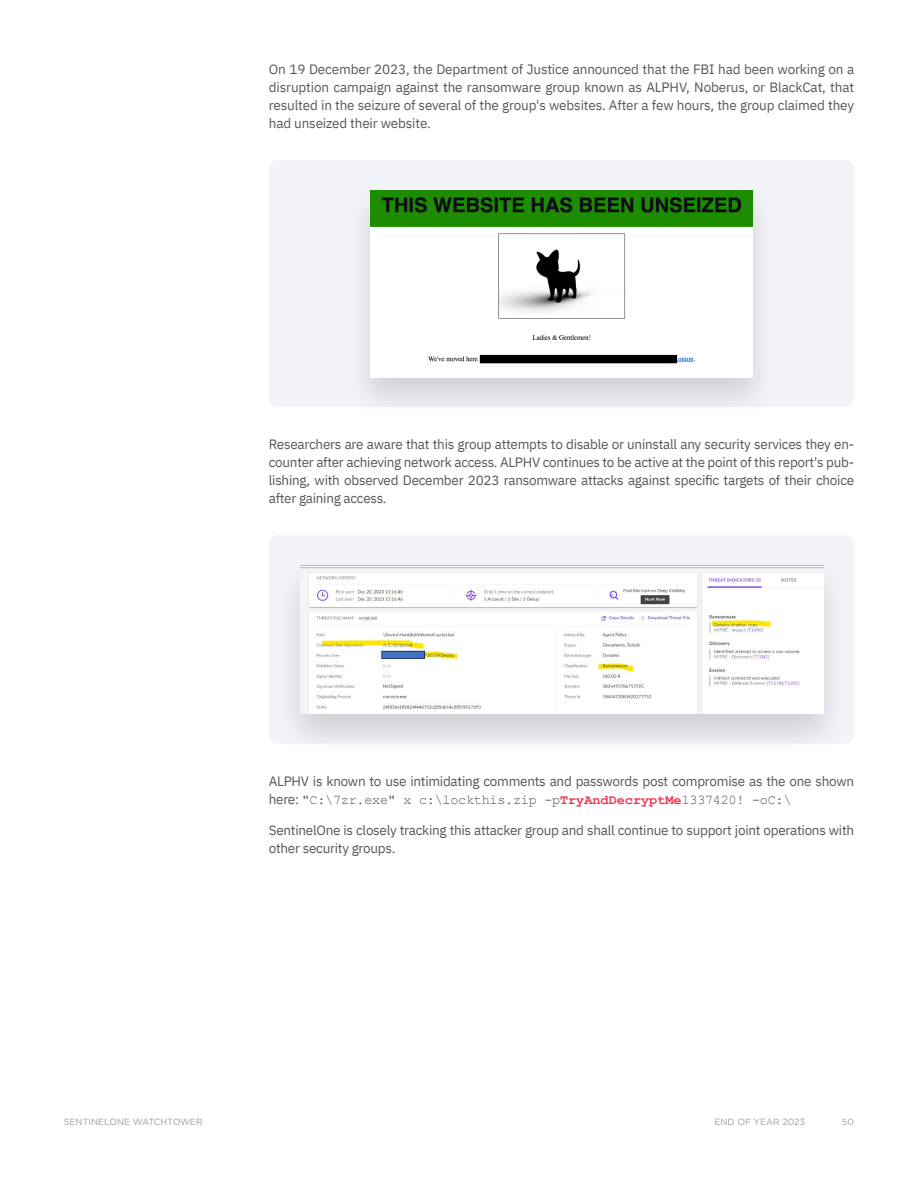
<style>
.page{position:relative;width:918px;height:1188px;background:#fff}
.page>*{position:absolute;margin:0;border:0;box-sizing:border-box;transform-origin:0 0}
.t1{font:13.5px/18px "IBM Plex Sans";letter-spacing:-.02em;color:#575756;text-align:justify}
.t2{font:13.5px "Courier New";letter-spacing:-.02em;color:#575756}
.t3{font:9px "Gotham";color:#9d9d9c}
.s1{font-family:"IBM Plex Sans"}
.s2{font-weight:700;color:#ed3353}
</style>
<div class="page">
<div style="left:269px;top:160px;width:585px;height:247px;background:#f3f4f9;border-radius:9px"></div>
<div style="left:342px;top:179px;width:439px;height:244px;background:#000;opacity:.15"></div>
<img style="left:370px;top:190px;width:383px;height:187px">
<div style="left:269px;top:535px;width:585px;height:209px;background:#f3f4f9;border-radius:9px"></div>
<div style="left:272px;top:554px;width:579px;height:205px;background:#000;opacity:.15"></div>
<img style="left:300px;top:565px;width:523px;height:149px">
<p class="t1" style="left:269px;top:59px;width:587px">On 19 December 2023, the Department of Justice announced that the FBI had been working on a disruption campaign against the ransomware group known as ALPHV, Noberus, or BlackCat, that resulted in the seizure of several of the group's websites. After a few hours, the group claimed they had unseized their website.</p>
<p class="t1" style="left:269px;top:434px;width:587px">Researchers are aware that this group attempts to disable or uninstall any security services they en&shy;counter after achieving network access. ALPHV continues to be active at the point of this report's pub&shy;lishing, with observed December 2023 ransomware attacks against specific targets of their choice after gaining access.</p>
<p class="t1" style="left:269px;top:771px;width:587px">ALPHV is known to use intimidating comments and passwords post compromise as the one shown</p>
<p class="t2" style="left:269px;top:791px;width:524px"><span class="s1">here:</span> "C:\7zr.exe" x c:\lockthis.zip -p<span class="s2">TryAndDecryptMe</span>1337420! -oC:\</p>
<p class="t1" style="left:269px;top:820px;width:587px">SentinelOne is closely tracking this attacker group and shall continue to support joint operations with other security groups.</p>
<p class="t3" style="left:64px;top:1116px;width:140px">SENTINELONE WATCHTOWER</p>
<p class="t3" style="left:714px;top:1116px;width:92px">END OF YEAR 2023</p>
<p class="t3" style="left:842px;top:1116px;width:13px">50</p>
</div>
